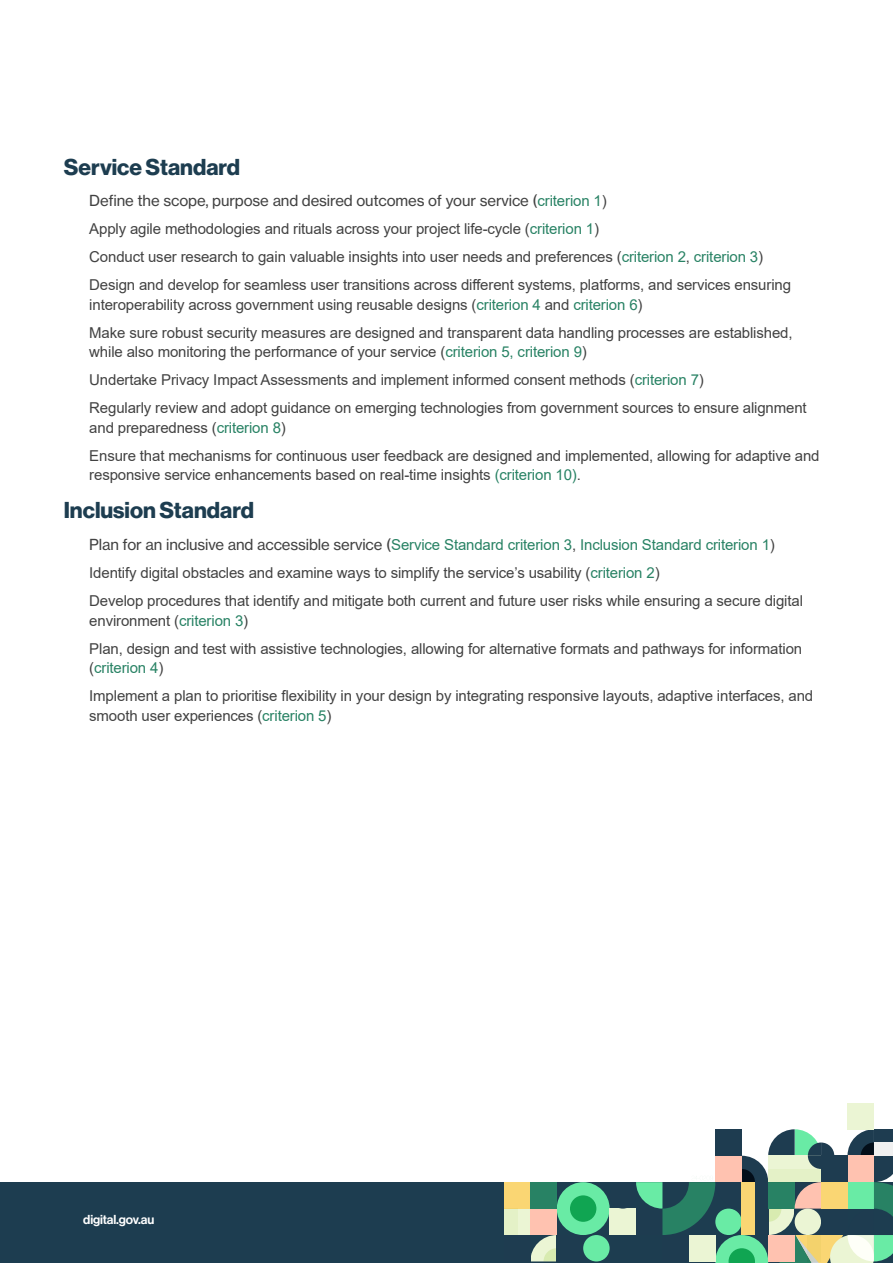
<style>
.page{position:relative;width:893px;height:1263px;background:#fff}
.page>*{position:absolute;margin:0;border:0;box-sizing:border-box;transform-origin:0 0}
.Heading_2{font:22.5px "N Haas Grotesk DS Pro 75 Bd";color:#1d3d50}
.List_Paragraph{font:15px/19.5px "Arial";letter-spacing:-.01em;color:#424242}
.List_Paragraph-2{font:15px "Arial";letter-spacing:-.01em;color:#288264}
.List_Paragraph-3{font:15px "N Haas Grotesk TX Pro 55 Rg";letter-spacing:-.01em;color:#424242}
.Intro{font:12.75px "N Haas Grotesk DS Pro 65 Md";letter-spacing:-.01em;color:#fff}
.s1{font-family:"Arial";color:#288264}
.s2{font-family:"Arial"}
.s3{color:#288264}
.s4{font-family:"N Haas Grotesk TX Pro 55 Rg";color:#424242}
.s5{color:#424242}
</style>
<div class="page">
<div style="left:0;top:1183px;width:893px;height:80px;background:#1d3d50"></div>
<div style="left:504px;top:1182px;width:26px;height:79px;background:#ebf5d4"></div>
<div style="left:557px;top:1182px;width:53px;height:53px;background:#69eba5;border-radius:50%"></div>
<div style="left:570px;top:1195px;width:26px;height:27px;background:#10a552;border-radius:50%"></div>
<svg style="left:531px;top:1235px;width:25px;height:26px"></svg>
<div style="left:583px;top:1235px;width:27px;height:26px;background:#69eba5;border-radius:50%"></div>
<div style="left:610px;top:1208px;width:26px;height:27px;background:#ebf5d4"></div>
<div style="left:504px;top:1235px;width:26px;height:26px;background:#1e3c50"></div>
<div style="left:504px;top:1182px;width:26px;height:26px;background:#fad673"></div>
<div style="left:530px;top:1208px;width:27px;height:27px;background:#ffc2b0"></div>
<div style="left:530px;top:1182px;width:27px;height:26px;background:#288264"></div>
<div style="left:504px;top:1208px;width:13px;height:27px;background:#e4f1c7"></div>
<div style="left:610px;top:1182px;width:26px;height:26px;background:#1e3c50;border-radius:50%"></div>
<div style="left:847px;top:1103px;width:27px;height:26px;background:#ebf5d4"></div>
<svg style="left:636px;top:1129px;width:257px;height:134px"></svg>
<h2 class="Heading_2" style="left:64px;top:154px;width:178px">Service Standard</h2>
<p class="List_Paragraph-3" style="left:89px;top:191px;width:519px">Define the scope, purpose and desired outcomes of your service (<span class="s1">criterion 1</span><span class="s2">)</span></p>
<p class="List_Paragraph" style="left:89px;top:219px;width:511px">Apply agile methodologies and rituals across your project life-cycle (<span class="s3">criterion 1</span>)</p>
<p class="List_Paragraph" style="left:89px;top:247px;width:675px">Conduct user research to gain valuable insights into user needs and preferences (<span class="s3">criterion 2</span>, <span class="s3">criterion 3</span>)</p>
<p class="List_Paragraph" style="left:89px;top:275px;width:703px">Design and develop for seamless user transitions across different systems, platforms, and services ensuring interoperability across government using reusable designs (<span class="s3">criterion 4</span> and <span class="s3">criterion 6</span>)</p>
<p class="List_Paragraph" style="left:89px;top:323px;width:705px">Make sure robust security measures are designed and transparent data handling processes are established, while also monitoring the performance of your service (<span class="s3">criterion 5, criterion 9</span>)</p>
<p class="List_Paragraph" style="left:89px;top:370px;width:616px">Undertake Privacy Impact Assessments and implement informed consent methods (<span class="s3">criterion 7</span>)</p>
<p class="List_Paragraph" style="left:89px;top:398px;width:719px">Regularly review and adopt guidance on emerging technologies from government sources to ensure alignment and preparedness (<span class="s3">criterion 8</span>)</p>
<p class="List_Paragraph" style="left:89px;top:446px;width:732px">Ensure that mechanisms for continuous user feedback are designed and implemented, allowing for adaptive and responsive service enhancements based on real-time insights <span class="s3">(criterion 10)</span>.</p>
<h2 class="Heading_2" style="left:64px;top:497px;width:192px">Inclusion Standard</h2>
<p class="List_Paragraph-2" style="left:89px;top:534px;width:687px"><span class="s4">Plan for an inclusive and accessible service (</span>Service Standard criterion 3<span class="s5">,</span> Inclusion Standard criterion 1<span class="s5">)</span></p>
<p class="List_Paragraph" style="left:89px;top:563px;width:572px">Identify digital obstacles and examine ways to simplify the service’s usability (<span class="s3">criterion 2</span>)</p>
<p class="List_Paragraph" style="left:89px;top:591px;width:715px">Develop procedures that identify and mitigate both current and future user risks while ensuring a secure digital environment (<span class="s3">criterion 3</span>)</p>
<p class="List_Paragraph" style="left:89px;top:638px;width:714px">Plan, design and test with assistive technologies, allowing for alternative formats and pathways for information (<span class="s3">criterion 4</span>)</p>
<p class="List_Paragraph" style="left:89px;top:686px;width:725px">Implement a plan to prioritise flexibility in your design by integrating responsive layouts, adaptive interfaces, and smooth user experiences (<span class="s3">criterion 5</span>)</p>
<p class="Intro" style="left:83px;top:1212px;width:73px">digital.gov.au</p>
</div>
